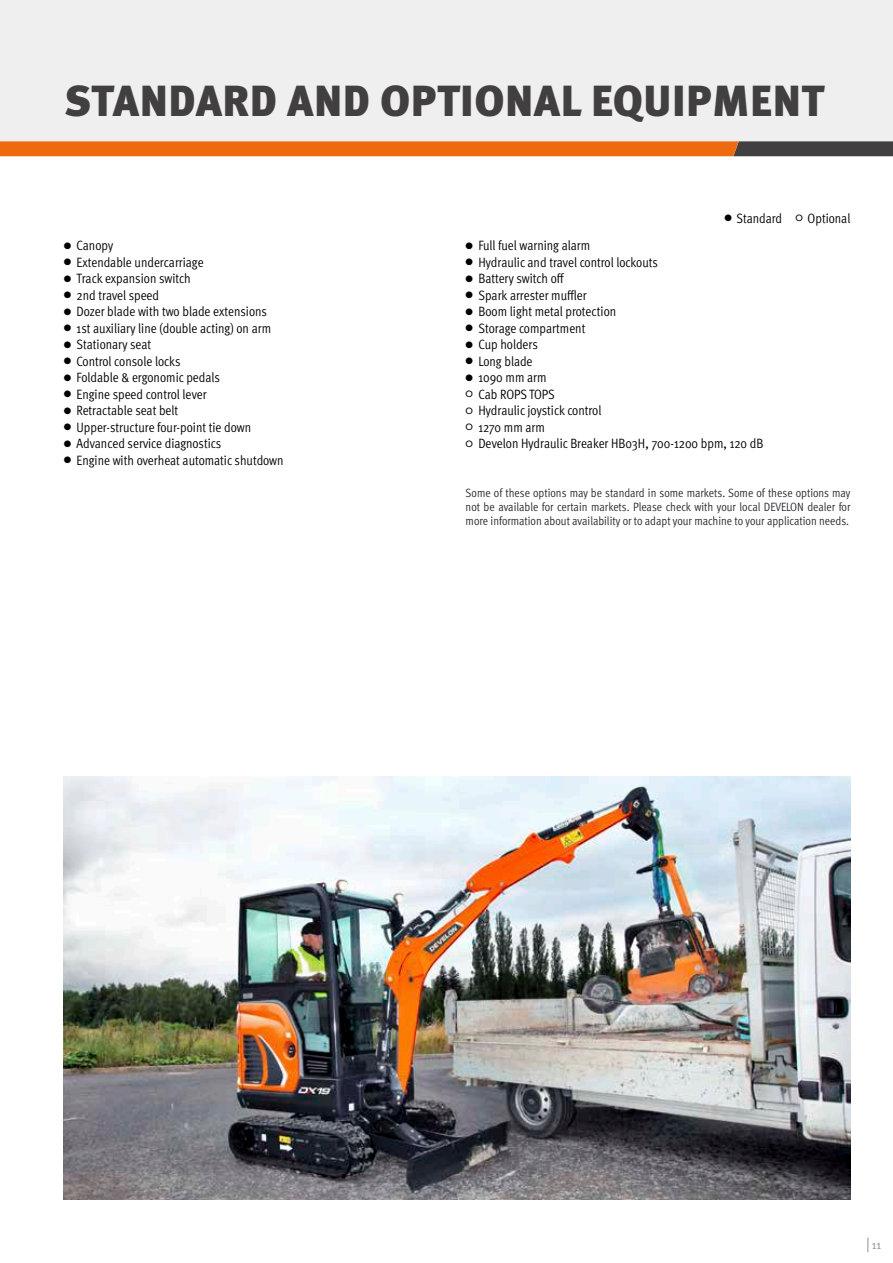
<style>
.page{position:relative;width:893px;height:1263px;background:#fff}
.page>*{position:absolute;margin:0;border:0;box-sizing:border-box;transform-origin:0 0}
.t1{font:900 43.5px "Meta Pro";letter-spacing:.01em;color:#423f41}
.t2{font:13.5px "Meta Pro Cond Norm";color:#000}
.t3{font:12px/14.4px "Meta Pro Cond Norm";color:#27292e;text-align:justify}
.t4{font:12px "Meta Pro Norm";color:#979296}
.s1{font-family:"Meta Pro Norm";font-size:9px}
.s2{font-size:15px}
</style>
<div class="page">
<div style="left:0;top:0;width:893px;height:141px;background:#efefef"></div>
<svg style="left:0;top:141px;width:893px;height:15px;background:#cf661d"></svg>
<img style="left:64px;top:777px;width:786px;height:422px">
<h1 class="t1" style="left:64px;top:67px;width:762px">STANDARD AND OPTIONAL EQUIPMENT</h1>
<p class="t2" style="left:64px;top:236px;width:51px"><span class="s1">●</span> Canopy</p>
<p class="t2" style="left:64px;top:252px;width:141px"><span class="s1">●</span> Extendable undercarriage</p>
<p class="t2" style="left:64px;top:269px;width:128px"><span class="s1">●</span> Track expansion switch</p>
<p class="t2" style="left:64px;top:285px;width:97px"><span class="s1">●</span> 2nd travel speed</p>
<p class="t2" style="left:64px;top:302px;width:205px"><span class="s1">●</span> Dozer blade with two blade extensions</p>
<p class="t2" style="left:64px;top:318px;width:209px"><span class="s1">●</span> 1st auxiliary line (double acting) on arm</p>
<p class="t2" style="left:64px;top:335px;width:89px"><span class="s1">●</span> Stationary seat</p>
<p class="t2" style="left:64px;top:351px;width:118px"><span class="s1">●</span> Control console locks</p>
<p class="t2" style="left:64px;top:368px;width:158px"><span class="s1">●</span> Foldable &amp; ergonomic pedals</p>
<p class="t2" style="left:64px;top:384px;width:144px"><span class="s1">●</span> Engine speed control lever</p>
<p class="t2" style="left:64px;top:401px;width:116px"><span class="s1">●</span> Retractable seat belt</p>
<p class="t2" style="left:64px;top:417px;width:189px"><span class="s1">●</span> Upper-structure four-point tie down</p>
<p class="t2" style="left:64px;top:434px;width:159px"><span class="s1">●</span> Advanced service diagnostics</p>
<p class="t2" style="left:64px;top:450px;width:221px"><span class="s1">●</span> Engine with overheat automatic shutdown</p>
<p class="t2" style="left:724px;top:208px;width:127px"><span class="s1">●</span> Standard <span class="s1">○</span> Optional</p>
<p class="t2" style="left:466px;top:236px;width:126px"><span class="s1">●</span> Full fuel warning alarm</p>
<p class="t2" style="left:466px;top:252px;width:194px"><span class="s1">●</span> Hydraulic and travel control lockouts</p>
<p class="t2" style="left:466px;top:269px;width:100px"><span class="s1">●</span> Battery switch off</p>
<p class="t2" style="left:466px;top:285px;width:123px"><span class="s1">●</span> Spark arrester muffler</p>
<p class="t2" style="left:466px;top:302px;width:152px"><span class="s1">●</span> Boom light metal protection</p>
<p class="t2" style="left:466px;top:318px;width:121px"><span class="s1">●</span> Storage compartment</p>
<p class="t2" style="left:466px;top:335px;width:74px"><span class="s1">●</span> Cup holders</p>
<p class="t2" style="left:466px;top:351px;width:68px"><span class="s1">●</span> Long blade</p>
<p class="t2" style="left:466px;top:368px;width:82px"><span class="s1">●</span> 1090 mm arm</p>
<p class="t2" style="left:466px;top:384px;width:91px"><span class="s1">○</span> Cab ROPS TOPS</p>
<p class="t2" style="left:466px;top:401px;width:137px"><span class="s1">○</span> Hydraulic joystick control</p>
<p class="t2" style="left:466px;top:417px;width:81px"><span class="s1">○</span> 1270 mm arm</p>
<p class="t2" style="left:466px;top:434px;width:299px"><span class="s1">○</span> Develon Hydraulic Breaker HB03H, 700-1200 bpm, 120 dB</p>
<p class="t3" style="left:466px;top:484px;width:386px">Some of these options may be standard in some markets. Some of these options may not be available for certain markets. Please check with your local DEVELON dealer for more information about availability or to adapt your machine to your application needs.</p>
<p class="t4" style="left:866px;top:1235px;width:17px"><span class="s2">|</span> 11</p>
</div>
